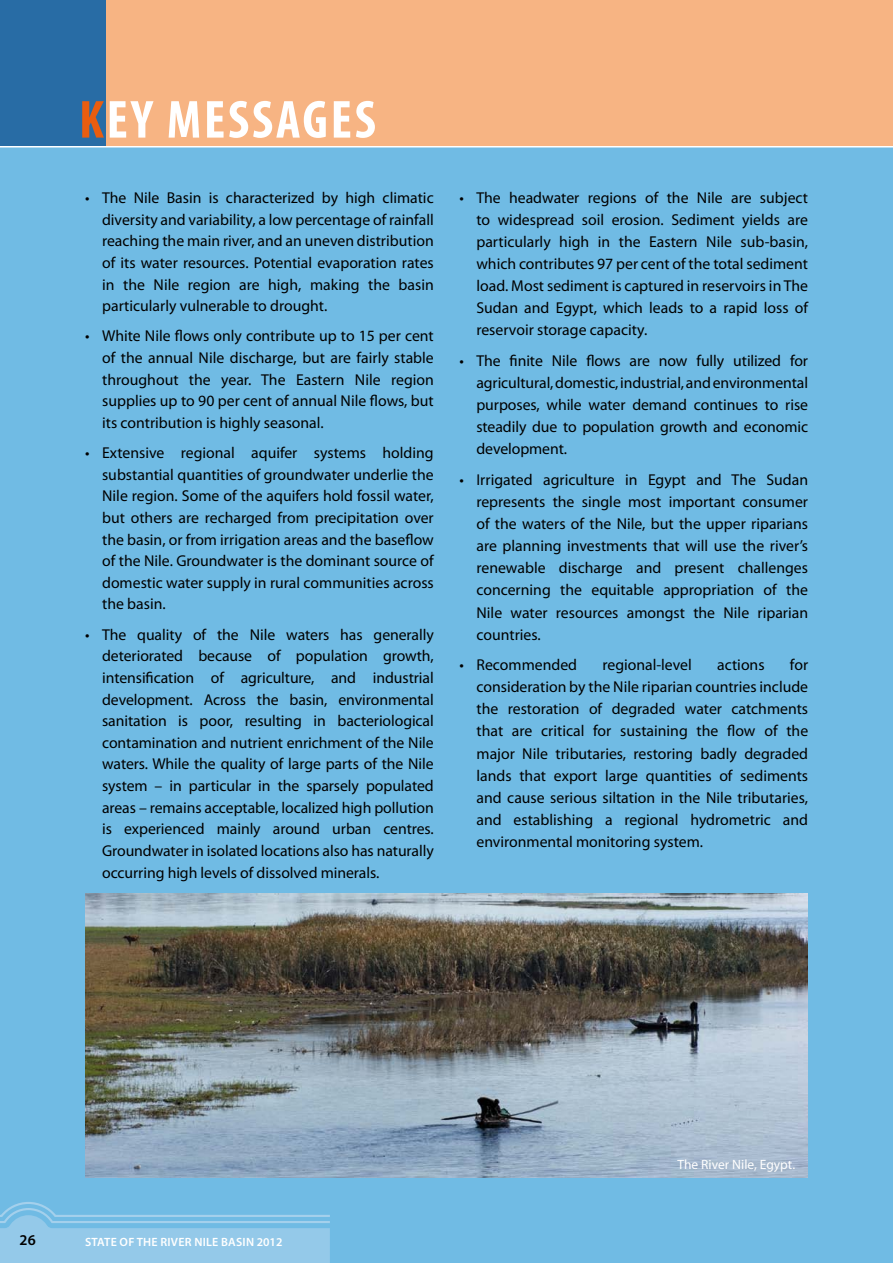
<style>
.page{position:relative;width:893px;height:1263px;background:#70bbe4}
.page>*{position:absolute;margin:0;border:0;box-sizing:border-box;transform-origin:0 0}
.t1{font:700 condensed 54px "Myriad Pro";letter-spacing:.05em;color:#fff}
.t2{font:15.75px/21.6px "Myriad Pro";color:#000;text-align:justify}
.t3{font:600 15px "Myriad Pro";color:#000}
.t4{font:13.5px "Myriad Pro";color:#fff}
.t5{font:600 12px "Myriad Pro";letter-spacing:.02em;color:#fff}
.s1{color:#e95d0f}
</style>
<div class="page">
<div style="left:0;top:0;width:107px;height:146px;background:#286ca5"></div>
<div style="left:107px;top:0;width:786px;height:147px;background:#f7b483"></div>
<svg style="left:0;top:1202px;width:330px;height:61px"></svg>
<hr style="left:0;top:146px;width:893px;height:1px;background:#fff">
<img style="left:85px;top:893px;width:723px;height:285px">
<p class="t1" style="left:79px;top:86px;width:298px"><span class="s1">K</span>EY MESSAGES</p>
<p class="t2" style="left:102px;top:187px;width:333px;text-indent:-17px">• The Nile Basin is characterized by high climatic diversity and variability, a low percentage of rainfall reaching the main river, and an uneven distribution of its water resources. Potential evaporation rates in the Nile region are high, making the basin particularly vulnerable to drought.</p>
<p class="t2" style="left:102px;top:325px;width:333px;text-indent:-17px">• White Nile flows only contribute up to 15 per cent of the annual Nile discharge, but are fairly stable throughout the year. The Eastern Nile region supplies up to 90 per cent of annual Nile flows, but its contribution is highly seasonal.</p>
<p class="t2" style="left:102px;top:442px;width:333px;text-indent:-17px">• Extensive regional aquifer systems holding substantial quantities of groundwater underlie the Nile region. Some of the aquifers hold fossil water, but others are recharged from precipitation over the basin, or from irrigation areas and the baseflow of the Nile. Groundwater is the dominant source of domestic water supply in rural communities across the basin.</p>
<p class="t2" style="left:102px;top:623px;width:333px;text-indent:-17px">• The quality of the Nile waters has generally deteriorated because of population growth, intensification of agriculture, and industrial development. Across the basin, environmental sanitation is poor, resulting in bacteriological contamination and nutrient enrichment of the Nile waters. While the quality of large parts of the Nile system – in particular in the sparsely populated areas – remains acceptable, localized high pollution is experienced mainly around urban centres.<br>Groundwater in isolated locations also has naturally occurring high levels of dissolved minerals.</p>
<p class="t2" style="left:476px;top:186px;width:333px;line-height:22px;text-indent:-17px">• The headwater regions of the Nile are subject to widespread soil erosion. Sediment yields are particularly high in the Eastern Nile sub-basin, which contributes 97 per cent of the total sediment load. Most sediment is captured in reservoirs in The Sudan and Egypt, which leads to a rapid loss of reservoir storage capacity.</p>
<p class="t2" style="left:476px;top:349px;width:333px;line-height:22px;text-indent:-17px">• The finite Nile flows are now fully utilized for agricultural,domestic,industrial,andenvironmental purposes, while water demand continues to rise steadily due to population growth and economic development.</p>
<p class="t2" style="left:476px;top:468px;width:333px;line-height:22px;text-indent:-17px">• Irrigated agriculture in Egypt and The Sudan represents the single most important consumer of the waters of the Nile, but the upper riparians are planning investments that will use the river’s renewable discharge and present challenges concerning the equitable appropriation of the Nile water resources amongst the Nile riparian countries.</p>
<p class="t2" style="left:459px;top:654px;width:119px">• Recommended</p>
<p class="t2" style="left:602px;top:654px;width:91px">regional-level</p>
<p class="t2" style="left:717px;top:654px;width:49px">actions</p>
<p class="t2" style="left:476px;top:654px;width:333px;line-height:22px;text-indent:313px">for consideration by the Nile riparian countries include the restoration of degraded water catchments that are critical for sustaining the flow of the major Nile tributaries, restoring badly degraded lands that export large quantities of sediments and cause serious siltation in the Nile tributaries, and establishing a regional hydrometric and environmental monitoring system.</p>
<p class="t3" style="left:20px;top:1230px;width:18px">26</p>
<p class="t5" style="left:85px;top:1234px;width:199px">STATE OF THE RIVER NILE BASIN 2012</p>
<p class="t4" style="left:677px;top:1156px;width:119px">The River Nile, Egypt.</p>
</div>
